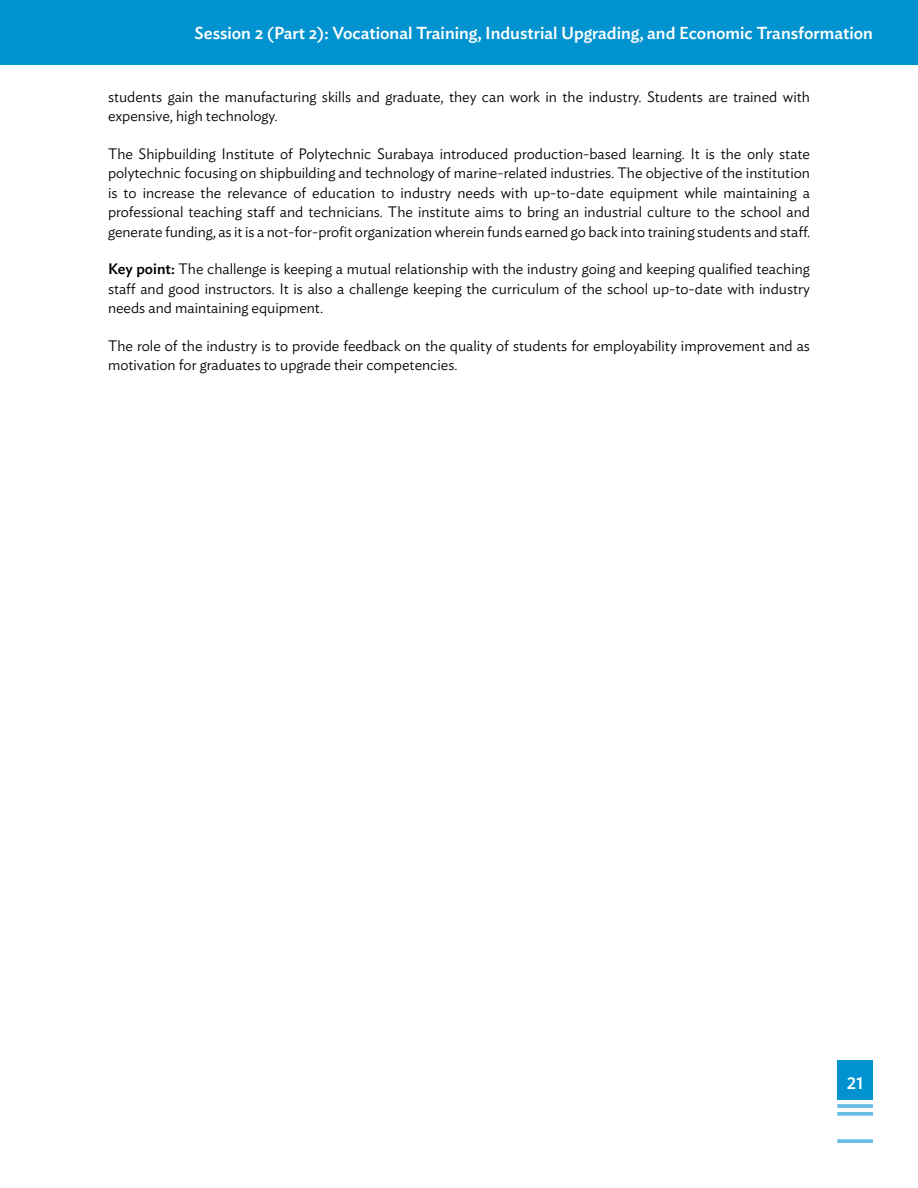
<style>
.page{position:relative;width:918px;height:1188px;background:#fff}
.page>*{position:absolute;margin:0;border:0;box-sizing:border-box;transform-origin:0 0}
.t1{font:500 17.25px "Ideal Sans";color:#fff}
.t2{font:500 16.8px "Ideal Sans";color:#fff}
.t3{font:300 15px/19.5px "Ideal Sans";color:#000}
.s1{font-weight:500}
</style>
<div class="page">
<div style="left:837px;top:1060px;width:36px;height:40px;background:#0093d0"></div>
<svg style="left:837px;top:1104px;width:36px;height:4px"></svg>
<svg style="left:837px;top:1112px;width:36px;height:4px"></svg>
<svg style="left:837px;top:1139px;width:36px;height:4px"></svg>
<div style="left:0;top:0;width:918px;height:65px;background:#0093d0"></div>
<p class="t1" style="left:195px;top:20px;width:680px">Session 2 (Part 2): Vocational Training, Industrial Upgrading, and Economic Transformation</p>
<p class="t3" style="left:108px;top:86px;width:703px">students gain the manufacturing skills and graduate, they can work in the industry. Students are trained with expensive, high technology.</p>
<p class="t3" style="left:108px;top:143px;width:704px;text-align:justify">The Shipbuilding Institute of Polytechnic Surabaya introduced production-based learning. It is the only state polytechnic focusing on shipbuilding and technology of marine-related industries. The objective of the institution is to increase the relevance of education to industry needs with up-to-date equipment while maintaining a professional teaching staff and technicians. The institute aims to bring an industrial culture to the school and generate funding, as it is a not-for-profit organization wherein funds earned go back into training students and staff.</p>
<p class="t3" style="left:108px;top:258px;width:704px;text-align:justify"><span class="s1">Key point:</span> The challenge is keeping a mutual relationship with the industry going and keeping qualified teaching staff and good instructors. It is also a challenge keeping the curriculum of the school up-to-date with industry needs and maintaining equipment.</p>
<p class="t3" style="left:108px;top:335px;width:704px">The role of the industry is to provide feedback on the quality of students for employability improvement and as motivation for graduates to upgrade their competencies.</p>
<p class="t2" style="left:847px;top:1070px;width:18px">21</p>
</div>
